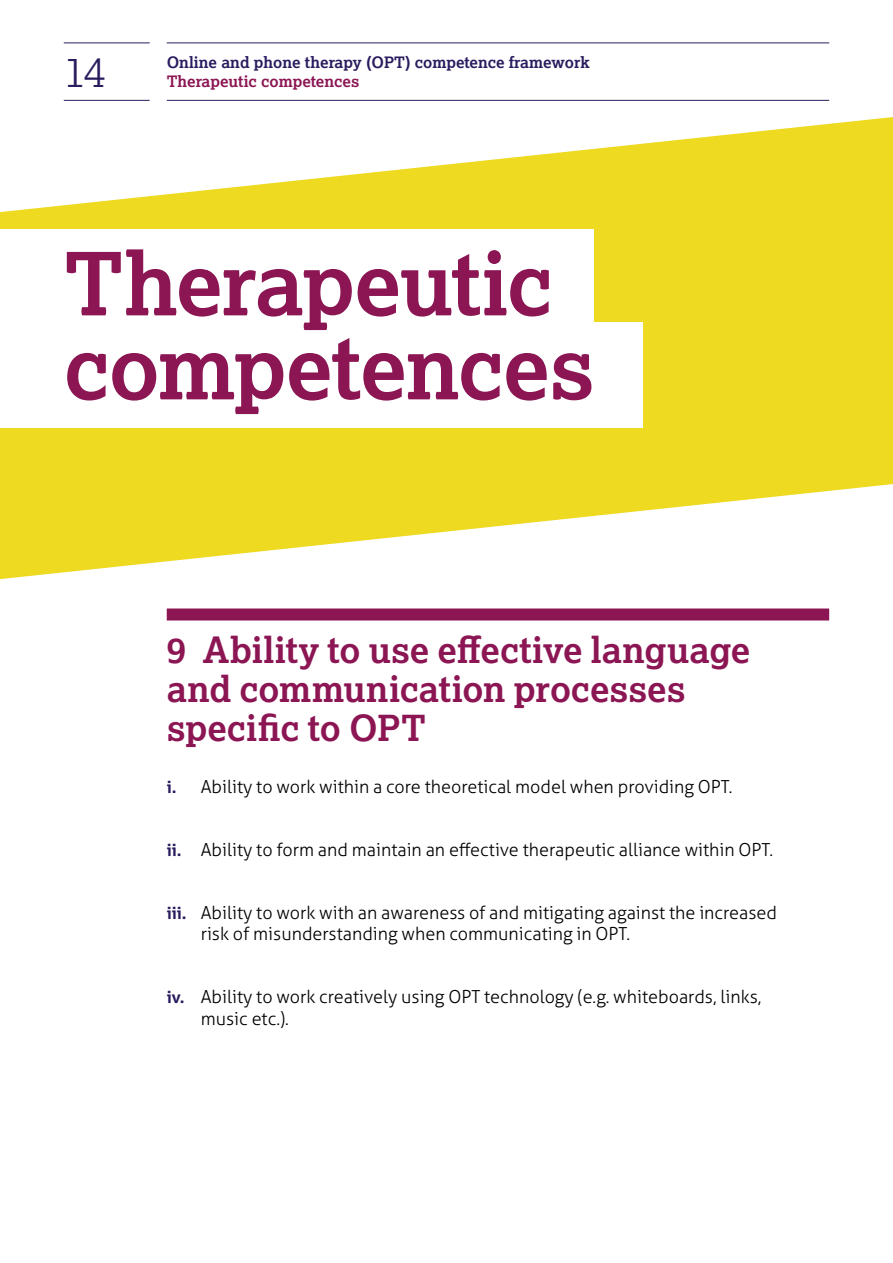
<style>
.page{position:relative;width:893px;height:1263px;background:#fff}
.page>*{position:absolute;margin:0;border:0;box-sizing:border-box;transform-origin:0 0}
.Heading_2{font:700 87px/84px "Lexia";letter-spacing:-.015em;color:#8b1653}
.t1{font:300 42px "Lexia";color:#2a1c5f}
.Heading_3{font:700 36px/39px "Lexia";color:#8b1653}
.t2{font:300 18px/21.8px "Aller";color:#000}
.t3{font:700 15.75px "Lexia";color:#2a1c5f}
.t4{font:700 15.75px "Lexia";color:#8b1653}
.s1{font-weight:700;font-size:16.5px;color:#2a1c5f}
</style>
<div class="page">
<svg style="left:0;top:117px;width:893px;height:462px;fill:#eeda20"></svg>
<div style="left:0;top:230px;width:594px;height:105px;background:#fff"></div>
<div style="left:0;top:322px;width:642px;height:105px;background:#fff"></div>
<div style="left:167px;top:608px;width:662px;height:12px;background:#8b1653"></div>
<hr style="left:167px;top:43px;width:662px;height:1px;background:#2a1c5f">
<hr style="left:64px;top:43px;width:86px;height:1px;background:#2a1c5f">
<hr style="left:167px;top:100px;width:662px;height:1px;background:#2a1c5f">
<hr style="left:64px;top:100px;width:86px;height:1px;background:#2a1c5f">
<h2 class="t1" style="left:64px;top:45px;width:44px">14</h2>
<p class="t3" style="left:167px;top:52px;width:425px">Online and phone therapy (OPT) competence framework</p>
<p class="t4" style="left:167px;top:71px;width:194px">Therapeutic competences</p>
<h2 class="Heading_2" style="left:64px;top:240px;width:533px">Therapeutic competences</h2>
<h3 class="Heading_3" style="left:167px;top:630px;width:585px">9 Ability to use effective language and communication processes specific to OPT</h3>
<p class="t2" style="left:167px;top:775px;width:567px"><span class="s1">i.</span> Ability to work within a core theoretical model when providing OPT.</p>
<p class="t2" style="left:167px;top:838px;width:608px"><span class="s1">ii.</span> Ability to form and maintain an effective therapeutic alliance within OPT.</p>
<p class="t2" style="left:201px;top:901px;width:578px;text-indent:-34px"><span class="s1">iii.</span> Ability to work with an awareness of and mitigating against the increased risk of misunderstanding when communicating in OPT.</p>
<p class="t2" style="left:201px;top:986px;width:562px;text-indent:-34px"><span class="s1">iv.</span> Ability to work creatively using OPT technology (e.g. whiteboards, links, music etc.).</p>
</div>
